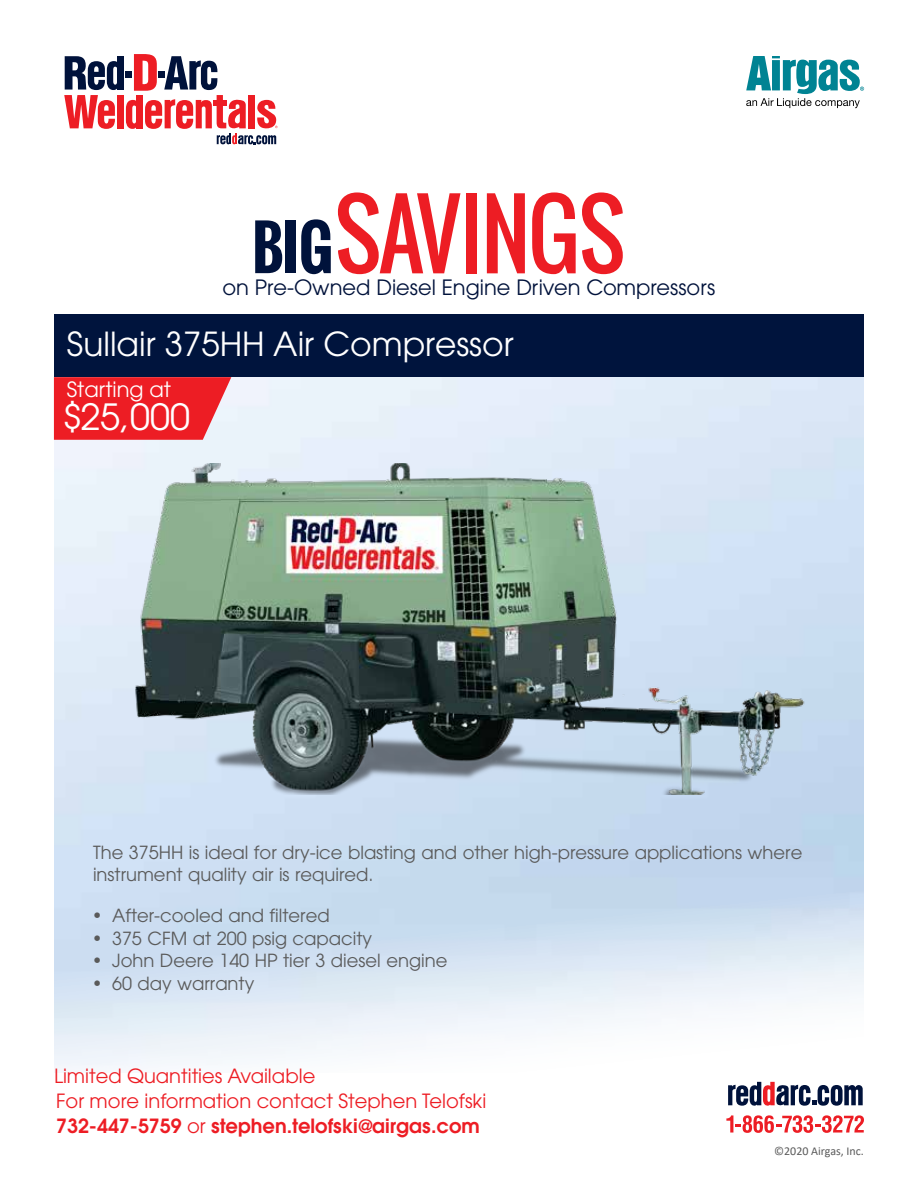
<style>
.page{position:relative;width:918px;height:1188px;background:#fff}
.page>*{position:absolute;margin:0;border:0;box-sizing:border-box;transform-origin:0 0}
.t1{font:91.5px "Oswald";letter-spacing:-.025em;color:#ed1d24;scale:.95 1}
.t2{font:36px "Avant Garde";color:#fff}
.t3{font:33px "Avant Garde";color:#fff}
.t4{font:21px "Avant Garde";color:#00123b}
.t5{font:21px "Avant Garde";color:#fff}
.t6{font:19.5px/25.5px "Avant Garde";color:#ed1d24}
.t7{font:18px/21.6px "Avant Garde";color:#5a5a5a}
.t8{font:12px "Calibri";color:#5a5a5a}
.s1{font-weight:700;font-size:60px;color:#00123b}
.s2{font-weight:600}
</style>
<div class="page">
<img style="left:54px;top:314px;width:810px;height:754px">
<svg style="left:746px;top:56px;width:118px;height:52px"></svg>
<svg style="left:64px;top:54px;width:214px;height:90px"></svg>
<div style="left:54px;top:315px;width:810px;height:62px;background:#00143d"></div>
<svg style="left:54px;top:377px;width:177px;height:63px;background:#ec2f36"></svg>
<svg style="left:728px;top:1082px;width:135px;height:24px"></svg>
<img style="left:117px;top:463px;width:699px;height:331px">
<svg style="left:726px;top:1115px;width:138px;height:18px"></svg>
<h1 class="t1" style="left:252px;top:167px;width:394px"><span class="s1">BIG</span>SAVINGS</h1>
<p class="t4" style="left:222px;top:275px;width:494px">on Pre-Owned Diesel Engine Driven Compressors</p>
<h3 class="t3" style="left:67px;top:325px;width:448px">Sullair 375HH Air Compressor</h3>
<p class="t5" style="left:67px;top:377px;width:106px">Starting at</p>
<h2 class="t2" style="left:63px;top:396px;width:129px">$25,000</h2>
<p class="t7" style="left:93px;top:842px;width:711px">The 375HH is ideal for dry-ice blasting and other high-pressure applications where instrument quality air is required.</p>
<p class="t7" style="left:92px;top:905px;width:239px">• After-cooled and filtered</p>
<p class="t7" style="left:92px;top:927px;width:282px">• 375 CFM at 200 psig capacity</p>
<p class="t7" style="left:92px;top:950px;width:357px">• John Deere 140 HP tier 3 diesel engine</p>
<p class="t7" style="left:92px;top:972px;width:164px">• 60 day warranty</p>
<p class="t6" style="left:54px;top:1063px;width:263px">Limited Quantities Available</p>
<p class="t6" style="left:56px;top:1088px;width:432px">For more information contact Stephen Telofski<br><span class="s2">732-447-5759</span> or <span class="s2">stephen.telofski@airgas.com</span></p>
<p class="t8" style="left:774px;top:1142px;width:91px">©2020 Airgas, Inc.</p>
</div>
